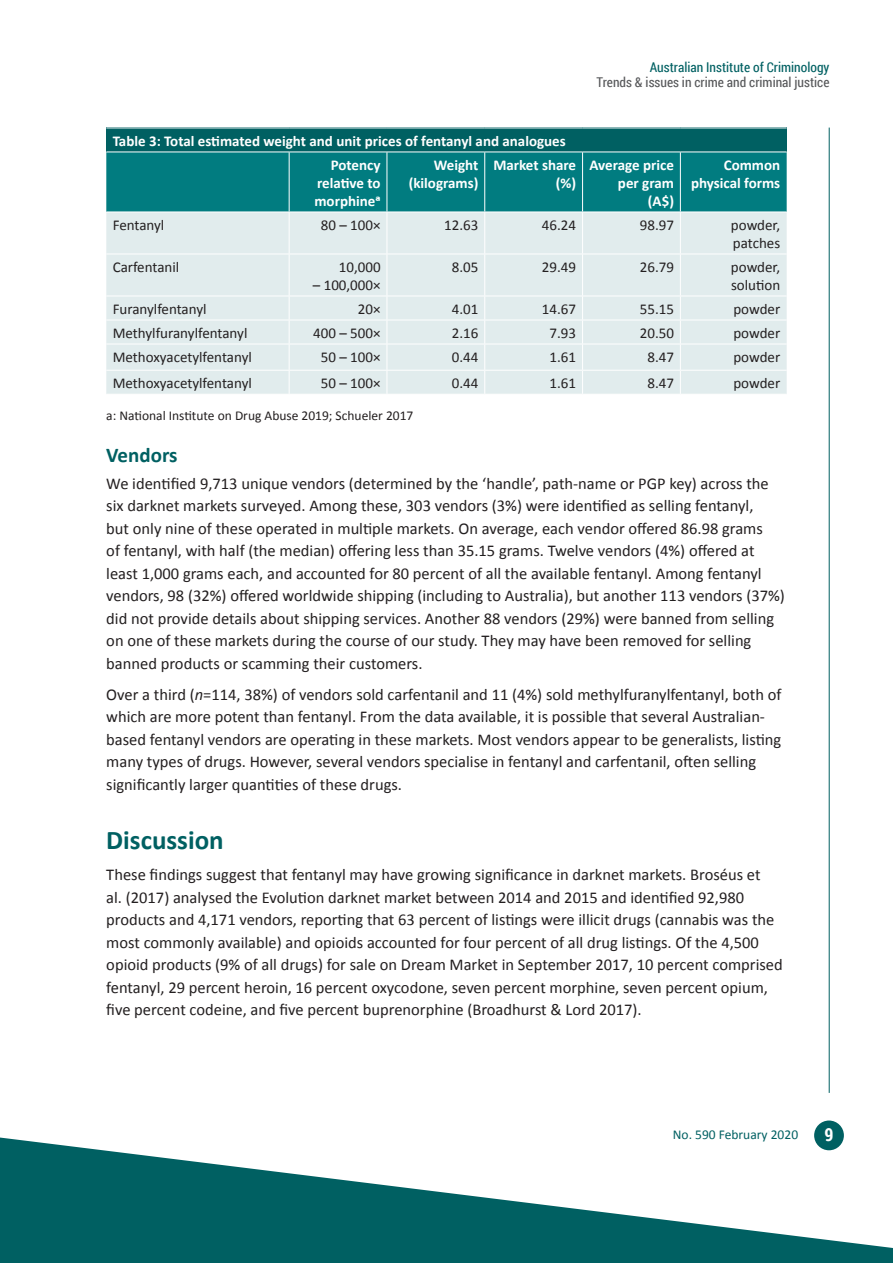
<style>
.page{position:relative;width:893px;height:1263px;background:#fff}
.page>*{position:absolute;margin:0;border:0;box-sizing:border-box;transform-origin:0 0}
.t1{font:700 27px "Calibri";color:#006062}
.t2{font:700 21px "Calibri";color:#006062}
.t3{font:700 18px "Roboto Condensed";color:#fff}
.body{font:16.5px/22.5px "Calibri";color:#231f20}
.Body__table{font:15px/18px "Calibri";color:#231f20}
.Body_table_section_h{font:700 15px/18px "Calibri";color:#fff;text-align:right}
.Body_table_heading{font:700 15px "Calibri";color:#fff}
.Table_figure_notes{font:13.5px "Calibri";color:#231f20}
.t4{font:13.5px "Roboto Condensed";color:#57585a}
.t5{font:13.5px "Roboto Condensed";color:#006062}
.t6{font:13.5px "Calibri";color:#006062}
.s1{font-style:italic}
</style>
<div class="page">
<hr style="left:829px;top:128px;width:1px;height:965px;background:#006062">
<div style="left:814px;top:1120px;width:30px;height:30px;background:#006062;border-radius:50%"></div>
<svg style="left:0;top:1137px;width:893px;height:126px;fill:#006062"></svg>
<div style="left:106px;top:128px;width:681px;height:24px;background:#006062"></div>
<div style="left:106px;top:153px;width:681px;height:59px;background:#017c80"></div>
<div style="left:106px;top:213px;width:681px;height:181px;background:#e1eced"></div>
<hr style="left:387px;top:152px;width:1px;height:60px;background:#fff">
<hr style="left:582px;top:152px;width:1px;height:60px;background:#fff">
<hr style="left:387px;top:212px;width:1px;height:42px;background:#fff">
<hr style="left:582px;top:212px;width:1px;height:42px;background:#fff">
<hr style="left:387px;top:254px;width:1px;height:42px;background:#fff">
<hr style="left:582px;top:254px;width:1px;height:42px;background:#fff">
<svg style="left:387px;top:297px;width:1px;height:97px"></svg>
<svg style="left:582px;top:297px;width:1px;height:97px"></svg>
<hr style="left:289px;top:152px;width:1px;height:60px;background:#fff">
<hr style="left:289px;top:212px;width:1px;height:42px;background:#fff">
<hr style="left:289px;top:254px;width:1px;height:42px;background:#fff">
<svg style="left:289px;top:297px;width:1px;height:97px"></svg>
<hr style="left:106px;top:128px;width:183px;height:1px;background:#fff">
<hr style="left:289px;top:128px;width:98px;height:1px;background:#fff">
<hr style="left:387px;top:128px;width:98px;height:1px;background:#fff">
<hr style="left:485px;top:128px;width:98px;height:1px;background:#fff">
<hr style="left:583px;top:128px;width:97px;height:1px;background:#fff">
<hr style="left:680px;top:128px;width:107px;height:1px;background:#fff">
<hr style="left:106px;top:254px;width:183px;height:1px;background:#fff">
<hr style="left:289px;top:254px;width:98px;height:1px;background:#fff">
<hr style="left:387px;top:254px;width:98px;height:1px;background:#fff">
<hr style="left:485px;top:254px;width:98px;height:1px;background:#fff">
<hr style="left:583px;top:254px;width:97px;height:1px;background:#fff">
<hr style="left:680px;top:254px;width:107px;height:1px;background:#fff">
<hr style="left:106px;top:296px;width:183px;height:1px;background:#fff">
<hr style="left:289px;top:296px;width:98px;height:1px;background:#fff">
<hr style="left:387px;top:296px;width:98px;height:1px;background:#fff">
<hr style="left:485px;top:296px;width:98px;height:1px;background:#fff">
<hr style="left:583px;top:296px;width:97px;height:1px;background:#fff">
<hr style="left:680px;top:296px;width:107px;height:1px;background:#fff">
<hr style="left:106px;top:320px;width:183px;height:1px;background:#fff">
<hr style="left:289px;top:320px;width:98px;height:1px;background:#fff">
<hr style="left:387px;top:320px;width:98px;height:1px;background:#fff">
<hr style="left:485px;top:320px;width:98px;height:1px;background:#fff">
<hr style="left:583px;top:320px;width:97px;height:1px;background:#fff">
<hr style="left:680px;top:320px;width:107px;height:1px;background:#fff">
<hr style="left:106px;top:344px;width:183px;height:1px;background:#fff">
<hr style="left:289px;top:344px;width:98px;height:1px;background:#fff">
<hr style="left:387px;top:344px;width:98px;height:1px;background:#fff">
<hr style="left:485px;top:344px;width:98px;height:1px;background:#fff">
<hr style="left:583px;top:344px;width:97px;height:1px;background:#fff">
<hr style="left:680px;top:344px;width:107px;height:1px;background:#fff">
<hr style="left:106px;top:370px;width:183px;height:1px;background:#fff">
<hr style="left:289px;top:370px;width:98px;height:1px;background:#fff">
<hr style="left:387px;top:370px;width:98px;height:1px;background:#fff">
<hr style="left:485px;top:370px;width:98px;height:1px;background:#fff">
<hr style="left:583px;top:370px;width:97px;height:1px;background:#fff">
<hr style="left:680px;top:370px;width:107px;height:1px;background:#fff">
<hr style="left:484px;top:152px;width:1px;height:60px;background:#fff">
<hr style="left:680px;top:152px;width:1px;height:60px;background:#fff">
<hr style="left:484px;top:212px;width:1px;height:42px;background:#fff">
<hr style="left:680px;top:212px;width:1px;height:42px;background:#fff">
<hr style="left:484px;top:254px;width:1px;height:42px;background:#fff">
<hr style="left:680px;top:254px;width:1px;height:42px;background:#fff">
<svg style="left:484px;top:297px;width:1px;height:97px"></svg>
<svg style="left:680px;top:297px;width:1px;height:97px"></svg>
<p class="t5" style="left:650px;top:58px;width:181px">Australian Institute of Criminology</p>
<p class="t4" style="left:597px;top:73px;width:234px">Trends &amp; issues in crime and criminal justice</p>
<p class="Body_table_heading" style="left:113px;top:131px;width:455px">Table 3: Total estimated weight and unit prices of fentanyl and analogues</p>
<p class="Body_table_section_h" style="left:314px;top:156px;width:68px;text-align:justify;text-indent:16px">Potency relative to morphinea</p>
<p class="Body_table_section_h" style="left:409px;top:156px;width:71px">Weight (kilograms)</p>
<p class="Body_table_section_h" style="left:493px;top:156px;width:84px">Market share (%)</p>
<p class="Body_table_section_h" style="left:590px;top:156px;width:86px">Average price per gram (A$)</p>
<p class="Body_table_section_h" style="left:691px;top:156px;width:91px">Common physical forms</p>
<p class="Body__table" style="left:113px;top:216px;width:53px">Fentanyl</p>
<p class="Body__table" style="left:321px;top:216px;width:61px">80 – 100×</p>
<p class="Body__table" style="left:444px;top:216px;width:36px">12.63</p>
<p class="Body__table" style="left:542px;top:216px;width:36px">46.24</p>
<p class="Body__table" style="left:640px;top:216px;width:36px">98.97</p>
<p class="Body__table" style="left:731px;top:216px;width:51px">powder, patches</p>
<p class="Body__table" style="left:113px;top:258px;width:68px">Carfentanil</p>
<p class="Body__table" style="left:339px;top:258px;width:43px">10,000</p>
<p class="Body__table" style="left:313px;top:276px;width:69px">– 100,000×</p>
<p class="Body__table" style="left:452px;top:258px;width:28px">8.05</p>
<p class="Body__table" style="left:542px;top:258px;width:36px">29.49</p>
<p class="Body__table" style="left:640px;top:258px;width:36px">26.79</p>
<p class="Body__table" style="left:731px;top:258px;width:51px">powder, solution</p>
<p class="Body__table" style="left:113px;top:300px;width:95px">Furanylfentanyl</p>
<p class="Body__table" style="left:358px;top:300px;width:24px">20×</p>
<p class="Body__table" style="left:452px;top:300px;width:28px">4.01</p>
<p class="Body__table" style="left:542px;top:300px;width:36px">14.67</p>
<p class="Body__table" style="left:640px;top:300px;width:36px">55.15</p>
<p class="Body__table" style="left:733px;top:300px;width:48px">powder</p>
<p class="Body__table" style="left:113px;top:324px;width:136px">Methylfuranylfentanyl</p>
<p class="Body__table" style="left:313px;top:324px;width:69px">400 – 500×</p>
<p class="Body__table" style="left:452px;top:324px;width:28px">2.16</p>
<p class="Body__table" style="left:550px;top:324px;width:28px">7.93</p>
<p class="Body__table" style="left:640px;top:324px;width:36px">20.50</p>
<p class="Body__table" style="left:733px;top:324px;width:48px">powder</p>
<p class="Body__table" style="left:113px;top:348px;width:141px">Methoxyacetylfentanyl</p>
<p class="Body__table" style="left:321px;top:348px;width:61px">50 – 100×</p>
<p class="Body__table" style="left:452px;top:348px;width:28px">0.44</p>
<p class="Body__table" style="left:550px;top:348px;width:28px">1.61</p>
<p class="Body__table" style="left:647px;top:348px;width:28px">8.47</p>
<p class="Body__table" style="left:733px;top:348px;width:48px">powder</p>
<p class="Body__table" style="left:113px;top:374px;width:141px">Methoxyacetylfentanyl</p>
<p class="Body__table" style="left:321px;top:374px;width:61px">50 – 100×</p>
<p class="Body__table" style="left:452px;top:374px;width:28px">0.44</p>
<p class="Body__table" style="left:550px;top:374px;width:28px">1.61</p>
<p class="Body__table" style="left:647px;top:374px;width:28px">8.47</p>
<p class="Body__table" style="left:733px;top:374px;width:48px">powder</p>
<p class="Table_figure_notes" style="left:106px;top:407px;width:309px">a: National Institute on Drug Abuse 2019; Schueler 2017</p>
<h2 class="t2" style="left:106px;top:441px;width:73px">Vendors</h2>
<p class="body" style="left:106px;top:472px;width:680px">We identified 9,713 unique vendors (determined by the ‘handle’, path-name or PGP key) across the six darknet markets surveyed. Among these, 303 vendors (3%) were identified as selling fentanyl,<br>but only nine of these operated in multiple markets. On average, each vendor offered 86.98 grams<br>of fentanyl, with half (the median) offering less than 35.15 grams. Twelve vendors (4%) offered at least 1,000 grams each, and accounted for 80 percent of all the available fentanyl. Among fentanyl vendors, 98 (32%) offered worldwide shipping (including to Australia), but another 113 vendors (37%) did not provide details about shipping services. Another 88 vendors (29%) were banned from selling on one of these markets during the course of our study. They may have been removed for selling banned products or scamming their customers.</p>
<p class="body" style="left:106px;top:683px;width:677px">Over a third (<span class="s1">n</span>=114, 38%) of vendors sold carfentanil and 11 (4%) sold methylfuranylfentanyl, both of which are more potent than fentanyl. From the data available, it is possible that several Australian&shy;based fentanyl vendors are operating in these markets. Most vendors appear to be generalists, listing many types of drugs. However, several vendors specialise in fentanyl and carfentanil, often selling significantly larger quantities of these drugs.</p>
<h1 class="t1" style="left:106px;top:823px;width:119px">Discussion</h1>
<p class="body" style="left:106px;top:864px;width:678px">These findings suggest that fentanyl may have growing significance in darknet markets. Broséus et<br>al. (2017) analysed the Evolution darknet market between 2014 and 2015 and identified 92,980 products and 4,171 vendors, reporting that 63 percent of listings were illicit drugs (cannabis was the most commonly available) and opioids accounted for four percent of all drug listings. Of the 4,500 opioid products (9% of all drugs) for sale on Dream Market in September 2017, 10 percent comprised fentanyl, 29 percent heroin, 16 percent oxycodone, seven percent morphine, seven percent opium, five percent codeine, and five percent buprenorphine (Broadhurst &amp; Lord 2017).</p>
<p class="t6" style="left:673px;top:1126px;width:127px">No. 590 February 2020</p>
<p class="t3" style="left:824px;top:1122px;width:10px">9</p>
</div>
